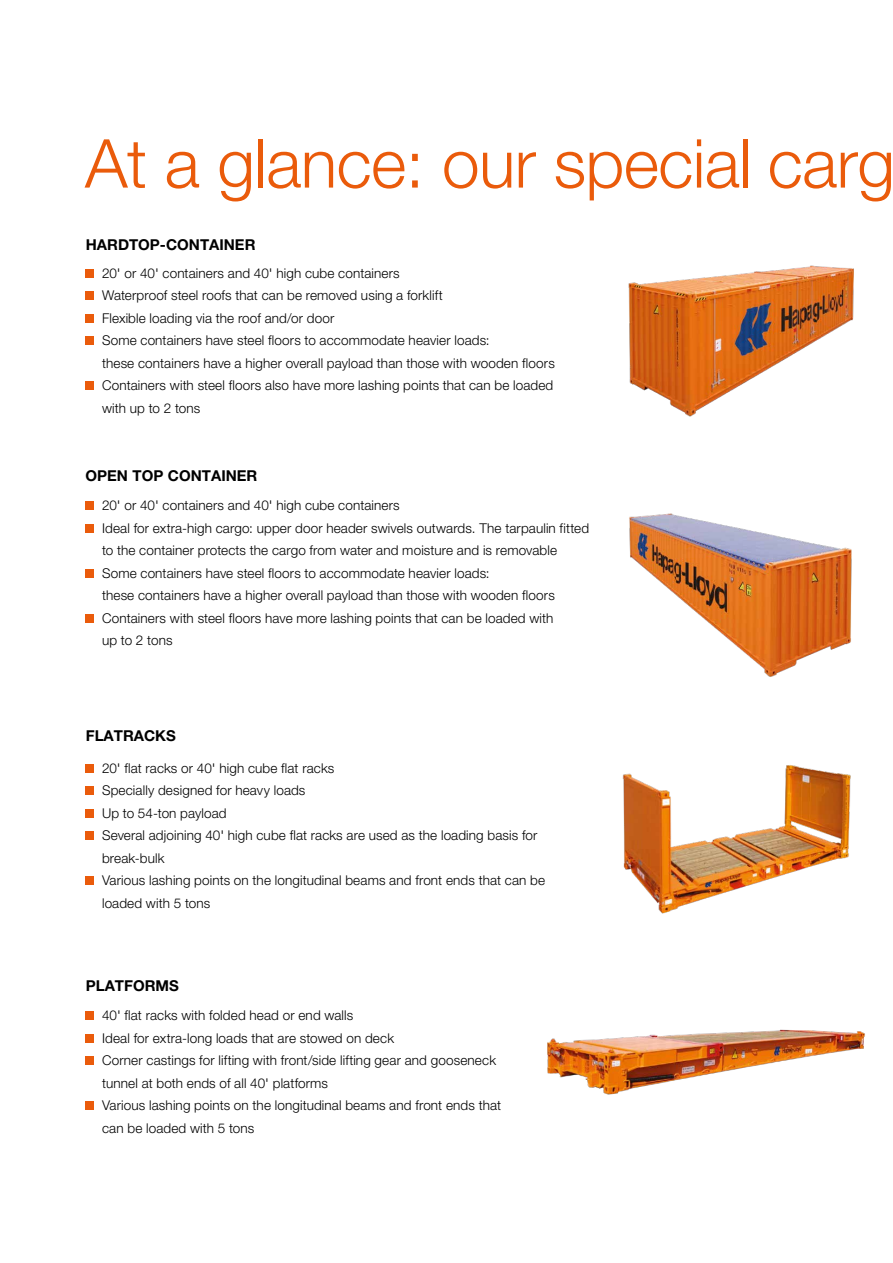
<style>
.page{position:relative;width:893px;height:1263px;background:#fff}
.page>*{position:absolute;margin:0;border:0;box-sizing:border-box;transform-origin:0 0}
.t1{font:300 67.5px "Helvetica Neue LT";letter-spacing:-.01em;color:#ea5b0b}
.t2{font:700 15px "Helvetica Neue LT";color:#000}
.t3{font:300 13.5px/22.5px "Helvetica Neue LT";letter-spacing:.01em;color:#000}
.s1{font-weight:400}
</style>
<div class="page">
<div style="left:85px;top:269px;width:9px;height:9px;background:#ea5b0b"></div>
<div style="left:85px;top:292px;width:9px;height:8px;background:#ea5b0b"></div>
<div style="left:85px;top:314px;width:9px;height:9px;background:#ea5b0b"></div>
<div style="left:85px;top:337px;width:9px;height:8px;background:#ea5b0b"></div>
<div style="left:85px;top:382px;width:9px;height:8px;background:#ea5b0b"></div>
<div style="left:85px;top:502px;width:9px;height:8px;background:#ea5b0b"></div>
<div style="left:85px;top:524px;width:9px;height:9px;background:#ea5b0b"></div>
<div style="left:85px;top:569px;width:9px;height:9px;background:#ea5b0b"></div>
<div style="left:85px;top:614px;width:9px;height:9px;background:#ea5b0b"></div>
<div style="left:85px;top:764px;width:9px;height:9px;background:#ea5b0b"></div>
<div style="left:85px;top:787px;width:9px;height:8px;background:#ea5b0b"></div>
<div style="left:85px;top:809px;width:9px;height:9px;background:#ea5b0b"></div>
<div style="left:85px;top:832px;width:9px;height:8px;background:#ea5b0b"></div>
<div style="left:85px;top:877px;width:9px;height:8px;background:#ea5b0b"></div>
<div style="left:85px;top:1012px;width:9px;height:8px;background:#ea5b0b"></div>
<div style="left:85px;top:1034px;width:9px;height:9px;background:#ea5b0b"></div>
<div style="left:85px;top:1057px;width:9px;height:8px;background:#ea5b0b"></div>
<div style="left:85px;top:1102px;width:9px;height:8px;background:#ea5b0b"></div>
<img style="left:622px;top:765px;width:229px;height:149px">
<img style="left:547px;top:1029px;width:318px;height:66px">
<img style="left:628px;top:265px;width:226px;height:152px">
<img style="left:629px;top:513px;width:223px;height:164px">
<h1 class="t1" style="left:85px;top:122px;width:811px">At a glance: our special carg</h1>
<p class="t2" style="left:86px;top:235px;width:171px">HARDTOP-CONTAINER</p>
<p class="t3" style="left:102px;top:261px;width:454px">20<span class="s1">'</span> or 40<span class="s1">'</span> containers and 40<span class="s1">'</span> high cube containers<br>Waterproof steel roofs that can be removed using a forklift<br>Flexible loading via the roof and/or door<br>Some containers have steel floors to accommodate heavier loads:<br>these containers have a higher overall payload than those with wooden floors Containers with steel floors also have more lashing points that can be loaded with up to 2 tons</p>
<p class="t2" style="left:85px;top:467px;width:173px">OPEN TOP CONTAINER</p>
<p class="t3" style="left:102px;top:494px;width:489px">20<span class="s1">'</span> or 40<span class="s1">'</span> containers and 40<span class="s1">'</span> high cube containers<br>Ideal for extra-high cargo: upper door header swivels outwards. The tarpaulin fitted to the container protects the cargo from water and moisture and is removable Some containers have steel floors to accommodate heavier loads:<br>these containers have a higher overall payload than those with wooden floors Containers with steel floors have more lashing points that can be loaded with<br>up to 2 tons</p>
<p class="t2" style="left:86px;top:726px;width:92px">FLATRACKS</p>
<p class="t3" style="left:102px;top:756px;width:445px">20<span class="s1">'</span> flat racks or 40<span class="s1">'</span> high cube flat racks<br>Specially designed for heavy loads<br>Up to 54-ton payload<br>Several adjoining 40<span class="s1">'</span> high cube flat racks are used as the loading basis for break-bulk<br>Various lashing points on the longitudinal beams and front ends that can be loaded with 5 tons</p>
<p class="t2" style="left:86px;top:976px;width:95px">PLATFORMS</p>
<p class="t3" style="left:102px;top:1004px;width:401px">40<span class="s1">'</span> flat racks with folded head or end walls<br>Ideal for extra-long loads that are stowed on deck<br>Corner castings for lifting with front/side lifting gear and gooseneck tunnel at both ends of all 40<span class="s1">'</span> platforms<br>Various lashing points on the longitudinal beams and front ends that can be loaded with 5 tons</p>
</div>
